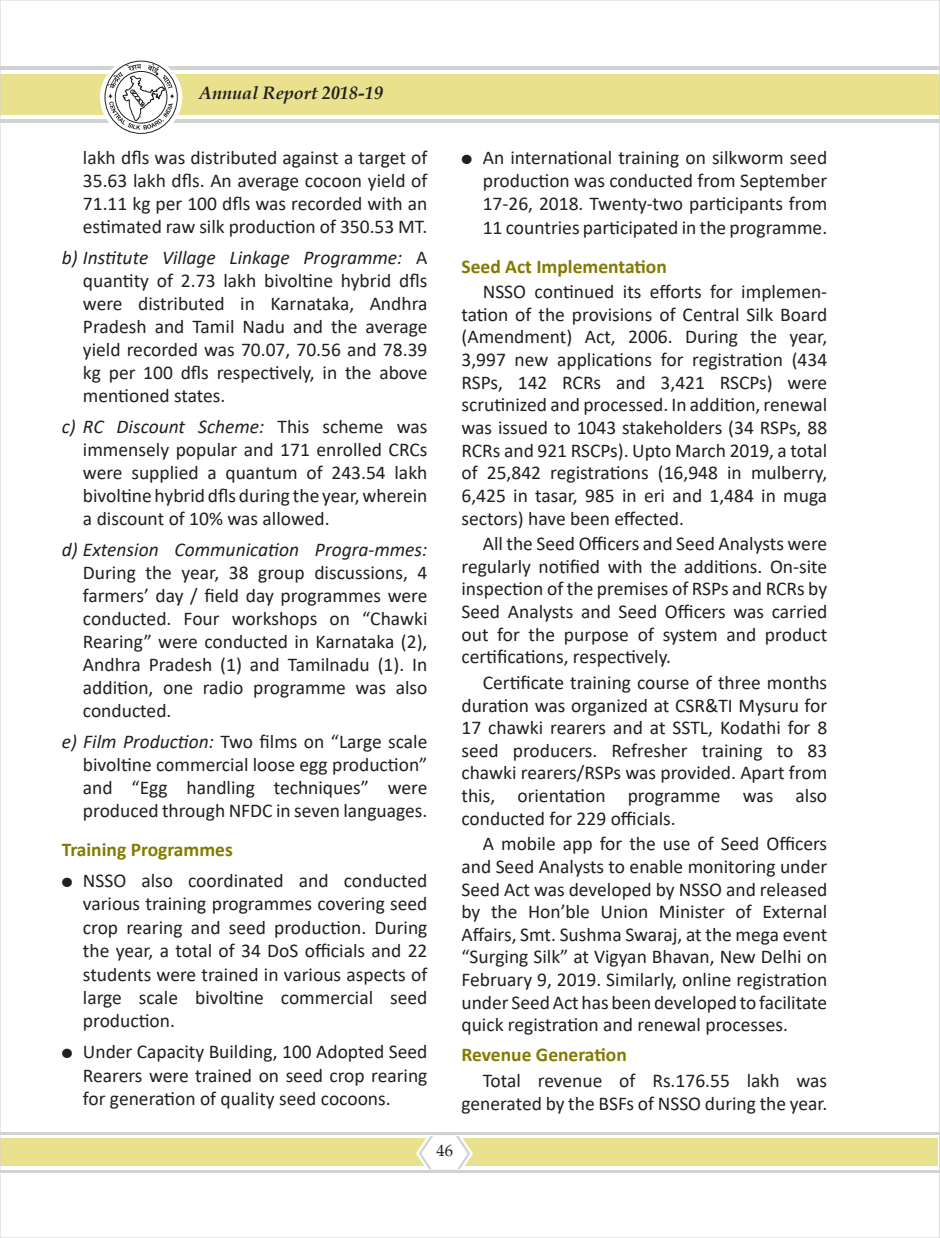
<style>
.page{position:relative;width:940px;height:1238px;background:#fff}
.page>*{position:absolute;margin:0;border:0;box-sizing:border-box;transform-origin:0 0}
.t1{font:19.5px/22.6px "Calibri";color:#231f20;text-align:justify}
.t2{font:700 19.5px "Calibri";color:#837a00}
.t3{font:italic 19.5px "Calibri";color:#231f20}
.t4{font:italic 700 18px "Book Antiqua";color:#231f20}
.t5{font:16.5px "Book Antiqua";color:#231f20}
.s1{font-style:italic}
</style>
<div class="page">
<div style="left:111px;top:66px;width:829px;height:56px;background:#d1d2d4"></div>
<div style="left:0;top:66px;width:752px;height:56px;background:#d1d2d4"></div>
<div style="left:0;top:70px;width:940px;height:49px;background:#fff"></div>
<div style="left:0;top:74px;width:940px;height:41px;background:#e9e18d"></div>
<div style="left:0;top:1132px;width:940px;height:40px;background:linear-gradient(to right,#d1d2d4,#d1d2d4)"></div>
<div style="left:0;top:1135px;width:940px;height:34px;background:#fff"></div>
<div style="left:0;top:1138px;width:937px;height:28px;background:#e9e18d"></div>
<svg style="left:100px;top:57px;width:83px;height:81px"></svg>
<div style="left:105px;top:61px;width:72px;height:73px;border:1px solid #231f20;border-radius:50%"></div>
<svg style="left:107px;top:64px;width:67px;height:66px"></svg>
<svg style="left:939px;top:0;width:1px;height:1237px"></svg>
<svg style="left:416px;top:1136px;width:57px;height:33px"></svg>
<p class="t4" style="left:199px;top:80px;width:186px">Annual Report 2018-19</p>
<p class="t1" style="left:83px;top:145px;width:346px">lakh dfls was distributed against a target of 35.63 lakh dfls. An average cocoon yield of 71.11 kg per 100 dfls was recorded with an estimated raw silk production of 350.53 MT.</p>
<p class="t1" style="left:83px;top:246px;width:346px;text-indent:-21px"><span class="s1">b) Institute Village Linkage Programme:</span> A quantity of 2.73 lakh bivoltine hybrid dfls were distributed in Karnataka, Andhra Pradesh and Tamil Nadu and the average yield recorded was 70.07, 70.56 and 78.39 kg per 100 dfls respectively, in the above mentioned states.</p>
<p class="t1" style="left:83px;top:414px;width:346px;text-indent:-21px"><span class="s1">c) RC Discount Scheme:</span> This scheme was immensely popular and 171 enrolled CRCs were supplied a quantum of 243.54 lakh bivoltine hybrid dfls during the year, wherein a discount of 10% was allowed.</p>
<p class="t3" style="left:62px;top:535px;width:367px">d) Extension Communication Progra-mmes:</p>
<p class="t1" style="left:83px;top:560px;width:346px">During the year, 38 group discussions, 4 farmers’ day / field day programmes were conducted. Four workshops on “Chawki Rearing” were conducted in Karnataka (2), Andhra Pradesh (1) and Tamilnadu (1). In addition, one radio programme was also conducted.</p>
<p class="t1" style="left:83px;top:729px;width:346px;text-indent:-21px"><span class="s1">e) Film Production:</span> Two films on “Large scale bivoltine commercial loose egg production” and “Egg handling techniques” were produced through NFDC in seven languages.</p>
<p class="t2" style="left:62px;top:835px;width:173px">Training Programmes</p>
<p class="t1" style="left:83px;top:868px;width:346px;line-height:23.4px;text-indent:-21px">● NSSO also coordinated and conducted various training programmes covering seed crop rearing and seed production. During the year, a total of 34 DoS officials and 22 students were trained in various aspects of large scale bivoltine commercial seed production.</p>
<p class="t1" style="left:83px;top:1039px;width:346px;line-height:23.4px;text-indent:-21px">● Under Capacity Building, 100 Adopted Seed Rearers were trained on seed crop rearing for generation of quality seed cocoons.</p>
<p class="t1" style="left:483px;top:145px;width:346px;line-height:23.4px;text-indent:-21px">● An international training on silkworm seed production was conducted from September 17-26, 2018. Twenty-two participants from 11 countries participated in the programme.</p>
<p class="t2" style="left:461px;top:252px;width:207px">Seed Act Implementation</p>
<p class="t1" style="left:461px;top:280px;width:367px;text-indent:21px">NSSO continued its efforts for implemen&shy;tation of the provisions of Central Silk Board (Amendment) Act, 2006. During the year, 3,997 new applications for registration (434<br>RSPs, 142 RCRs and 3,421 RSCPs) were scrutinized and processed. In addition, renewal was issued to 1043 stakeholders (34 RSPs, 88<br>RCRs and 921 RSCPs). Upto March 2019, a total of 25,842 registrations (16,948 in mulberry, 6,425 in tasar, 985 in eri and 1,484 in muga sectors) have been effected.</p>
<p class="t1" style="left:461px;top:532px;width:367px;text-indent:21px">All the Seed Officers and Seed Analysts were regularly notified with the additions. On-site inspection of the premises of RSPs and RCRs by Seed Analysts and Seed Officers was carried out for the purpose of system and product certifications, respectively.</p>
<p class="t1" style="left:461px;top:670px;width:367px;text-indent:21px">Certificate training course of three months duration was organized at CSR&amp;TI Mysuru for 17 chawki rearers and at SSTL, Kodathi for 8 seed producers. Refresher training to 83 chawki rearers/RSPs was provided. Apart from this, orientation programme was also conducted for 229 officials.</p>
<p class="t1" style="left:461px;top:832px;width:367px;text-indent:21px">A mobile app for the use of Seed Officers and Seed Analysts to enable monitoring under Seed Act was developed by NSSO and released by the Hon’ble Union Minister of External Affairs, Smt. Sushma Swaraj, at the mega event “Surging Silk” at Vigyan Bhavan, New Delhi on February 9, 2019. Similarly, online registration under Seed Act has been developed to facilitate quick registration and renewal processes.</p>
<p class="t2" style="left:461px;top:1040px;width:167px">Revenue Generation</p>
<p class="t1" style="left:461px;top:1068px;width:367px;text-align:right">Total revenue of Rs.176.55 lakh was generated by the BSFs of NSSO during the year.</p>
<p class="t5" style="left:436px;top:1138px;width:18px">46</p>
</div>
